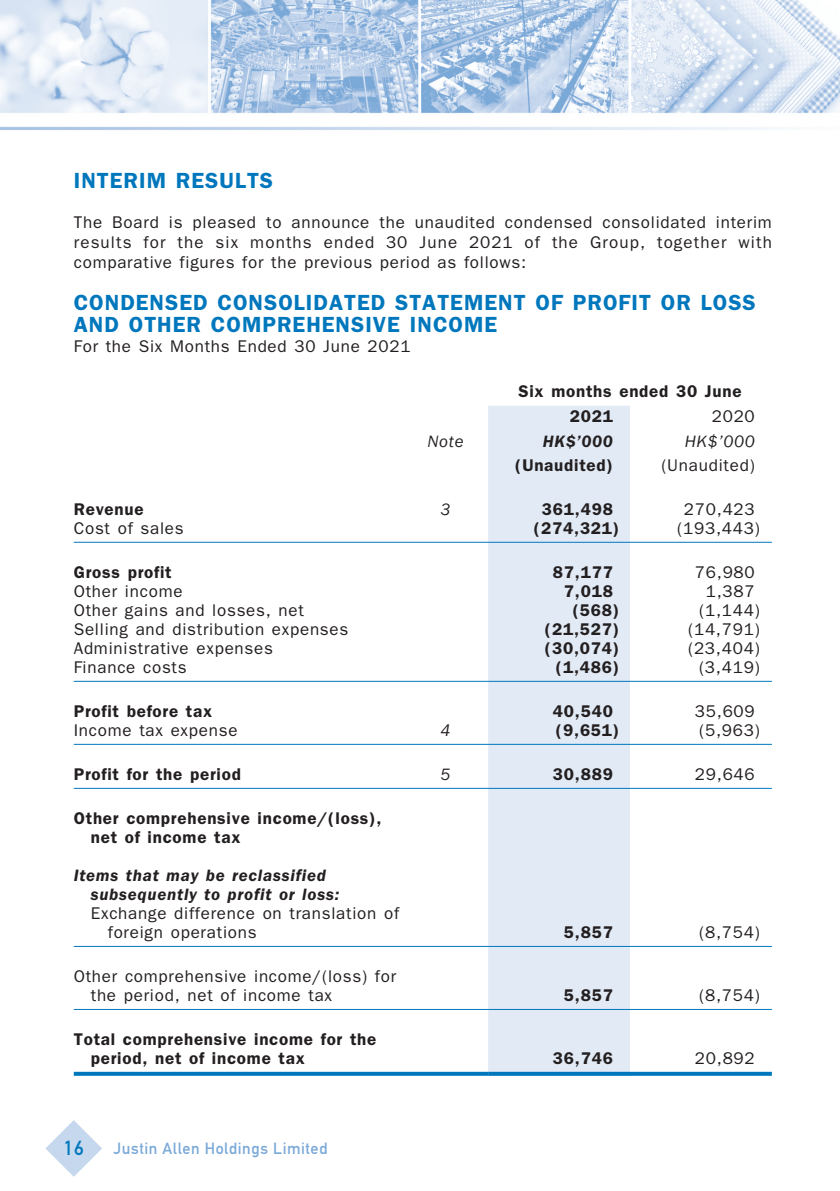
<style>
.page{position:relative;width:840px;height:1191px;background:#fff}
.page>*{position:absolute;margin:0;border:0;box-sizing:border-box;transform-origin:0 0}
.t1{font:600 22px/22px "ITC Franklin Gothic Std";letter-spacing:.045em;color:#0077bd}
.t2{font:20px "DIN Mittelschrift Std";color:#0077bd}
.t3{font:17px/20px "ITC Franklin Gothic Std";letter-spacing:.045em;color:#231f20}
.t4{font:600 17px/19px "ITC Franklin Gothic Std";letter-spacing:.045em;color:#231f20}
.t5{font:italic 600 17px/19px "ITC Franklin Gothic Std";letter-spacing:.045em;color:#231f20}
.t6{font:italic 17px "ITC Franklin Gothic Std";letter-spacing:.045em;color:#231f20}
.t7{font:16px "DIN Mittelschrift Std";letter-spacing:.035em;color:#7ba9d8}
</style>
<div class="page">
<img style="left:0;top:0;width:840px;height:1177px">
<svg style="left:45px;top:1120px;width:57px;height:56px"></svg>
<div style="left:488px;top:406px;width:141px;height:665px;background:#e1eaf5"></div>
<hr style="left:74px;top:542px;width:329px;height:1px;background:#0077bd">
<hr style="left:403px;top:542px;width:85px;height:1px;background:#0077bd">
<hr style="left:488px;top:542px;width:141px;height:1px;background:#0077bd">
<hr style="left:629px;top:542px;width:142px;height:1px;background:#0077bd">
<hr style="left:74px;top:681px;width:329px;height:1px;background:#0077bd">
<hr style="left:403px;top:681px;width:85px;height:1px;background:#0077bd">
<hr style="left:488px;top:681px;width:141px;height:1px;background:#0077bd">
<hr style="left:629px;top:681px;width:142px;height:1px;background:#0077bd">
<hr style="left:74px;top:744px;width:329px;height:1px;background:#0077bd">
<hr style="left:403px;top:744px;width:85px;height:1px;background:#0077bd">
<hr style="left:488px;top:744px;width:141px;height:1px;background:#0077bd">
<hr style="left:629px;top:744px;width:142px;height:1px;background:#0077bd">
<hr style="left:74px;top:788px;width:329px;height:1px;background:#0077bd">
<hr style="left:403px;top:788px;width:85px;height:1px;background:#0077bd">
<hr style="left:488px;top:788px;width:141px;height:1px;background:#0077bd">
<hr style="left:629px;top:788px;width:142px;height:1px;background:#0077bd">
<hr style="left:74px;top:946px;width:329px;height:1px;background:#0077bd">
<hr style="left:403px;top:946px;width:85px;height:1px;background:#0077bd">
<hr style="left:488px;top:946px;width:141px;height:1px;background:#0077bd">
<hr style="left:629px;top:946px;width:142px;height:1px;background:#0077bd">
<hr style="left:74px;top:1009px;width:329px;height:1px;background:#0077bd">
<hr style="left:403px;top:1009px;width:85px;height:1px;background:#0077bd">
<hr style="left:488px;top:1009px;width:141px;height:1px;background:#0077bd">
<hr style="left:629px;top:1009px;width:142px;height:1px;background:#0077bd">
<svg style="left:74px;top:1071px;width:329px;height:4px"></svg>
<svg style="left:403px;top:1071px;width:85px;height:4px"></svg>
<svg style="left:488px;top:1071px;width:141px;height:4px"></svg>
<svg style="left:629px;top:1071px;width:142px;height:4px"></svg>
<p class="t1" style="left:74px;top:170px;width:201px">INTERIM RESULTS</p>
<p class="t3" style="left:74px;top:213px;width:699px;text-align:justify">The Board is pleased to announce the unaudited condensed consolidated interim results for the six months ended 30 June 2021 of the Group, together with comparative figures for the previous period as follows:</p>
<p class="t1" style="left:74px;top:292px;width:683px">CONDENSED CONSOLIDATED STATEMENT OF PROFIT OR LOSS<br>AND OTHER COMPREHENSIVE INCOME</p>
<p class="t3" style="left:74px;top:337px;width:338px">For the Six Months Ended 30 June 2021</p>
<p class="t4" style="left:569px;top:379px;width:173px;line-height:24.6px;text-indent:-51px">Six months ended 30 June<br>2021</p>
<p class="t3" style="left:711px;top:406px;width:45px">2020</p>
<p class="t6" style="left:427px;top:431px;width:38px">Note</p>
<p class="t5" style="left:542px;top:431px;width:72px">HK$’000</p>
<p class="t6" style="left:684px;top:431px;width:72px">HK$’000</p>
<p class="t4" style="left:515px;top:456px;width:99px">(Unaudited)</p>
<p class="t3" style="left:661px;top:455px;width:95px">(Unaudited)</p>
<p class="t4" style="left:74px;top:499px;width:71px">Revenue</p>
<p class="t6" style="left:440px;top:500px;width:11px">3</p>
<p class="t4" style="left:541px;top:499px;width:72px">361,498</p>
<p class="t3" style="left:683px;top:499px;width:72px">270,423</p>
<p class="t3" style="left:74px;top:518px;width:111px">Cost of sales</p>
<p class="t4" style="left:533px;top:518px;width:87px">(274,321)</p>
<p class="t3" style="left:676px;top:518px;width:84px">(193,443)</p>
<p class="t4" style="left:74px;top:562px;width:99px">Gross profit</p>
<p class="t4" style="left:552px;top:562px;width:61px">87,177</p>
<p class="t3" style="left:694px;top:562px;width:61px">76,980</p>
<p class="t3" style="left:74px;top:581px;width:110px">Other income</p>
<p class="t4" style="left:563px;top:581px;width:50px">7,018</p>
<p class="t3" style="left:705px;top:581px;width:50px">1,387</p>
<p class="t3" style="left:74px;top:600px;width:232px">Other gains and losses, net</p>
<p class="t4" style="left:572px;top:600px;width:48px">(568)</p>
<p class="t3" style="left:698px;top:600px;width:62px">(1,144)</p>
<p class="t3" style="left:74px;top:619px;width:276px">Selling and distribution expenses</p>
<p class="t4" style="left:544px;top:619px;width:76px">(21,527)</p>
<p class="t3" style="left:687px;top:619px;width:73px">(14,791)</p>
<p class="t3" style="left:74px;top:638px;width:201px">Administrative expenses</p>
<p class="t4" style="left:544px;top:638px;width:76px">(30,074)</p>
<p class="t3" style="left:687px;top:638px;width:73px">(23,404)</p>
<p class="t3" style="left:74px;top:657px;width:114px">Finance costs</p>
<p class="t4" style="left:555px;top:657px;width:65px">(1,486)</p>
<p class="t3" style="left:698px;top:657px;width:62px">(3,419)</p>
<p class="t4" style="left:74px;top:701px;width:140px">Profit before tax</p>
<p class="t4" style="left:552px;top:701px;width:61px">40,540</p>
<p class="t3" style="left:694px;top:701px;width:61px">35,609</p>
<p class="t3" style="left:74px;top:720px;width:165px">Income tax expense</p>
<p class="t6" style="left:440px;top:721px;width:11px">4</p>
<p class="t4" style="left:555px;top:720px;width:65px">(9,651)</p>
<p class="t3" style="left:698px;top:720px;width:62px">(5,963)</p>
<p class="t4" style="left:74px;top:764px;width:168px">Profit for the period</p>
<p class="t6" style="left:440px;top:765px;width:11px">5</p>
<p class="t4" style="left:552px;top:764px;width:61px">30,889</p>
<p class="t3" style="left:694px;top:764px;width:61px">29,646</p>
<p class="t4" style="left:91px;top:808px;width:292px;text-indent:-17px">Other comprehensive income/(loss), net of income tax</p>
<p class="t5" style="left:91px;top:866px;width:250px;text-indent:-17px">Items that may be reclassified subsequently to profit or loss:</p>
<p class="t3" style="left:108px;top:904px;width:293px;line-height:19px;text-indent:-17px">Exchange difference on translation of foreign operations</p>
<p class="t4" style="left:563px;top:922px;width:50px">5,857</p>
<p class="t3" style="left:698px;top:922px;width:62px">(8,754)</p>
<p class="t3" style="left:91px;top:967px;width:306px;line-height:19px;text-indent:-17px">Other comprehensive income/(loss) for the period, net of income tax</p>
<p class="t4" style="left:91px;top:1029px;width:287px;text-indent:-17px">Total comprehensive income for the period, net of income tax</p>
<p class="t2" style="left:64px;top:1136px;width:21px">16</p>
<p class="t7" style="left:113px;top:1138px;width:215px">Justin Allen Holdings Limited</p>
<p class="t4" style="left:563px;top:985px;width:50px">5,857</p>
<p class="t3" style="left:698px;top:985px;width:62px">(8,754)</p>
<p class="t4" style="left:552px;top:1048px;width:61px">36,746</p>
<p class="t3" style="left:694px;top:1048px;width:61px">20,892</p>
</div>
